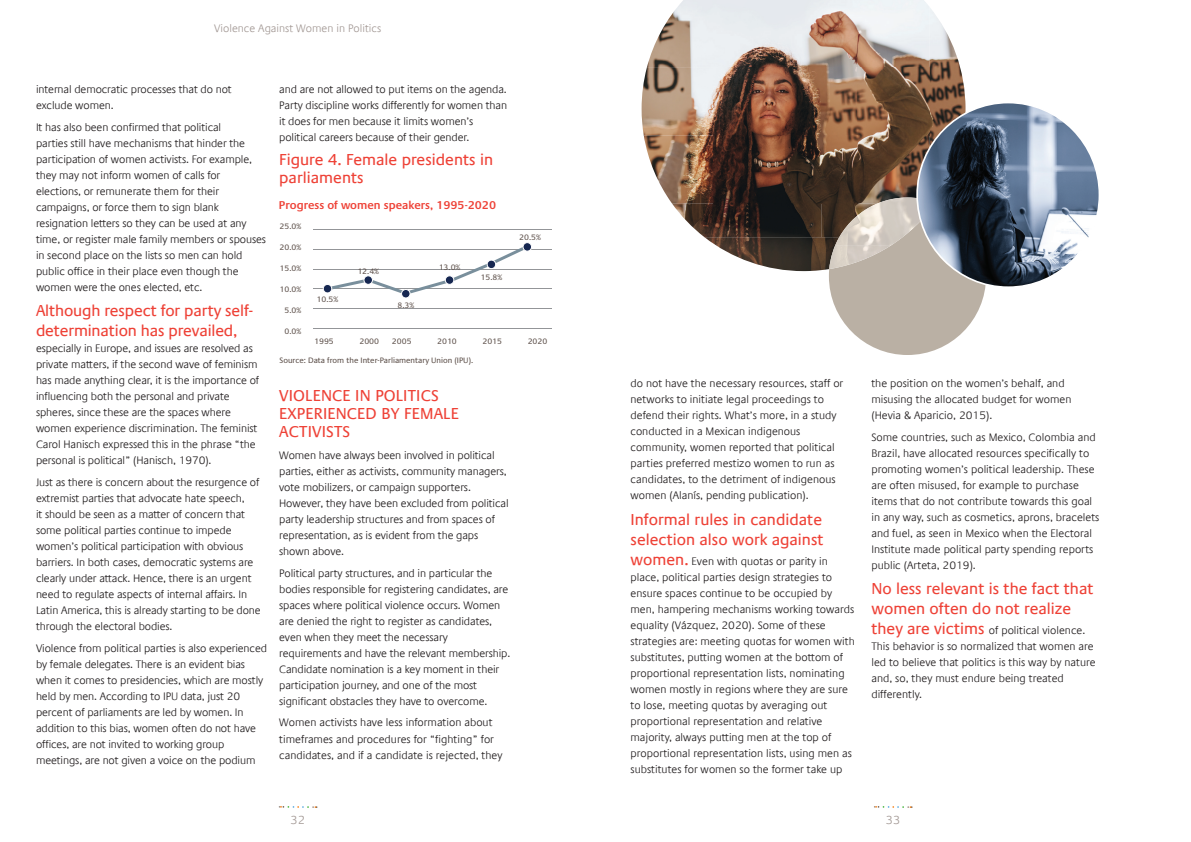
<style>
.page{position:relative;width:1191px;height:842px;background:#fff}
.page>*{position:absolute;margin:0;border:0;box-sizing:border-box;transform-origin:0 0}
.t1{font:16px/20px "Praxis Com";color:#ee4237}
.t2{font:300 12px "Praxis Com";color:#a49a96}
.t3{font:600 11.5px "Praxis LT Pro";color:#ee4237}
.t4{font:300 11px/16px "Praxis Com";letter-spacing:-.01em;color:#231f20}
.t5{font:300 11px "Praxis Com";color:#a49a96}
.t6{font:8px "Praxis LT Pro";color:#5e514b}
.s1{font-weight:400;font-size:16px;color:#ee4237}
</style>
<div class="page">
<svg style="left:279px;top:806px;width:38px;height:2px"></svg>
<svg style="left:874px;top:806px;width:38px;height:2px"></svg>
<img style="left:647px;top:0;width:282px;height:68px">
<img style="left:929px;top:7px;width:36px;height:95px">
<img style="left:641px;top:68px;width:288px;height:68px">
<img style="left:644px;top:135px;width:185px;height:68px">
<img style="left:672px;top:203px;width:157px;height:34px">
<img style="left:704px;top:237px;width:125px;height:34px">
<svg style="left:829px;top:102px;width:270px;height:253px"></svg>
<hr style="left:313px;top:269px;width:239px;height:1px;background:#939598">
<hr style="left:313px;top:229px;width:239px;height:1px;background:#939598">
<hr style="left:313px;top:249px;width:239px;height:1px;background:#939598">
<hr style="left:313px;top:288px;width:239px;height:1px;background:#939598">
<hr style="left:313px;top:308px;width:239px;height:1px;background:#939598">
<hr style="left:313px;top:328px;width:239px;height:1px;background:#939598">
<svg style="left:323px;top:242px;width:209px;height:56px"></svg>
<p class="t5" style="left:214px;top:21px;width:169px">Violence Against Women in Politics</p>
<p class="t4" style="left:36px;top:81px;width:197px">internal democratic processes that do not exclude women.</p>
<p class="t4" style="left:36px;top:119px;width:231px">It has also been confirmed that political<br>parties still have mechanisms that hinder the participation of women activists. For example, they may not inform women of calls for elections, or remunerate them for their campaigns, or force them to sign blank resignation letters so they can be used at any time, or register male family members or spouses in second place on the lists so men can hold public office in their place even though the women were the ones elected, etc.</p>
<h1 class="t1" style="left:36px;top:301px;width:219px">Although respect for party self&shy;determination has prevailed,</h1>
<p class="t4" style="left:36px;top:341px;width:225px">especially in Europe, and issues are resolved as private matters, if the second wave of feminism has made anything clear, it is the importance of influencing both the personal and private spheres, since these are the spaces where women experience discrimination. The feminist Carol Hanisch expressed this in the phrase “the personal is political” (Hanisch, 1970).</p>
<p class="t4" style="left:36px;top:474px;width:226px">Just as there is concern about the resurgence of extremist parties that advocate hate speech,<br>it should be seen as a matter of concern that some political parties continue to impede women’s political participation with obvious barriers. In both cases, democratic systems are clearly under attack. Hence, there is an urgent need to regulate aspects of internal affairs. In Latin America, this is already starting to be done through the electoral bodies.</p>
<p class="t4" style="left:36px;top:640px;width:232px">Violence from political parties is also experienced by female delegates. There is an evident bias when it comes to presidencies, which are mostly held by men. According to IPU data, just 20 percent of parliaments are led by women. In addition to this bias, women often do not have offices, are not invited to working group meetings, are not given a voice on the podium</p>
<p class="t4" style="left:279px;top:81px;width:229px">and are not allowed to put items on the agenda.<br>Party discipline works differently for women than it does for men because it limits women’s political careers because of their gender.</p>
<h1 class="t1" style="left:279px;top:150px;width:215px;line-height:18px">Figure 4. Female presidents in parliaments</h1>
<p class="t3" style="left:279px;top:199px;width:219px">Progress of women speakers, 1995-2020</p>
<p class="t6" style="left:280px;top:222px;width:23px">25.0%</p>
<p class="t6" style="left:280px;top:243px;width:23px">20.0%</p>
<p class="t6" style="left:280px;top:264px;width:23px">15.0%</p>
<p class="t6" style="left:280px;top:285px;width:23px">10.0%</p>
<p class="t6" style="left:284px;top:306px;width:18px">5.0%</p>
<p class="t6" style="left:284px;top:327px;width:18px">0.0%</p>
<p class="t6" style="left:317px;top:295px;width:23px">10.5%</p>
<p class="t6" style="left:357px;top:266px;width:23px">12.4%</p>
<p class="t6" style="left:397px;top:301px;width:18px">8.3%</p>
<p class="t6" style="left:439px;top:263px;width:23px">13.0%</p>
<p class="t6" style="left:480px;top:272px;width:23px">15.8%</p>
<p class="t6" style="left:519px;top:233px;width:23px">20.5%</p>
<p class="t6" style="left:314px;top:336px;width:21px">1995</p>
<p class="t6" style="left:359px;top:336px;width:21px">2000</p>
<p class="t6" style="left:392px;top:336px;width:21px">2005</p>
<p class="t6" style="left:437px;top:336px;width:21px">2010</p>
<p class="t6" style="left:482px;top:336px;width:21px">2015</p>
<p class="t6" style="left:528px;top:336px;width:21px">2020</p>
<p class="t6" style="left:279px;top:356px;width:195px">Source: Data from the Inter-Parliamentary Union (IPU).</p>
<h1 class="t1" style="left:279px;top:387px;width:181px;line-height:18px">VIOLENCE IN POLITICS<br>EXPERIENCED BY FEMALE<br>ACTIVISTS</h1>
<p class="t4" style="left:279px;top:447px;width:231px">Women have always been involved in political parties, either as activists, community managers, vote mobilizers, or campaign supporters.<br>However, they have been excluded from political party leadership structures and from spaces of representation, as is evident from the gaps shown above.</p>
<p class="t4" style="left:279px;top:565px;width:233px">Political party structures, and in particular the bodies responsible for registering candidates, are spaces where political violence occurs. Women are denied the right to register as candidates, even when they meet the necessary requirements and have the relevant membership.<br>Candidate nomination is a key moment in their participation journey, and one of the most significant obstacles they have to overcome.</p>
<p class="t4" style="left:279px;top:715px;width:225px">Women activists have less information about timeframes and procedures for “fighting” for candidates, and if a candidate is rejected, they</p>
<p class="t4" style="left:630px;top:375px;width:214px">do not have the necessary resources, staff or networks to initiate legal proceedings to defend their rights. What’s more, in a study conducted in a Mexican indigenous community, women reported that political parties preferred mestizo women to run as candidates, to the detriment of indigenous women (Alanís, pending publication).</p>
<h1 class="t1" style="left:630px;top:509px;width:195px">Informal rules in candidate selection also work against</h1>
<p class="t4" style="left:630px;top:553px;width:226px"><span class="s1">women.</span> Even with quotas or parity in place, political parties design strategies to ensure spaces continue to be occupied by men, hampering mechanisms working towards equality (Vázquez, 2020). Some of these strategies are: meeting quotas for women with substitutes, putting women at the bottom of proportional representation lists, nominating women mostly in regions where they are sure to lose, meeting quotas by averaging out proportional representation and relative majority, always putting men at the top of proportional representation lists, using men as substitutes for women so the former take up</p>
<p class="t4" style="left:871px;top:375px;width:202px">the position on the women’s behalf, and misusing the allocated budget for women (Hevia &amp; Aparicio, 2015).</p>
<p class="t4" style="left:871px;top:429px;width:230px">Some countries, such as Mexico, Colombia and Brazil, have allocated resources specifically to promoting women’s political leadership. These are often misused, for example to purchase items that do not contribute towards this goal in any way, such as cosmetics, aprons, bracelets and fuel, as seen in Mexico when the Electoral Institute made political party spending reports public (Arteta, 2019).</p>
<h1 class="t1" style="left:871px;top:579px;width:224px">No less relevant is the fact that women often do not realize</h1>
<p class="t4" style="left:871px;top:623px;width:226px"><span class="s1">they are victims</span> of political violence.<br>This behavior is so normalized that women are led to believe that politics is this way by nature and, so, they must endure being treated differently.</p>
<p class="t2" style="left:290px;top:813px;width:16px">32</p>
<p class="t2" style="left:886px;top:813px;width:16px">33</p>
</div>
